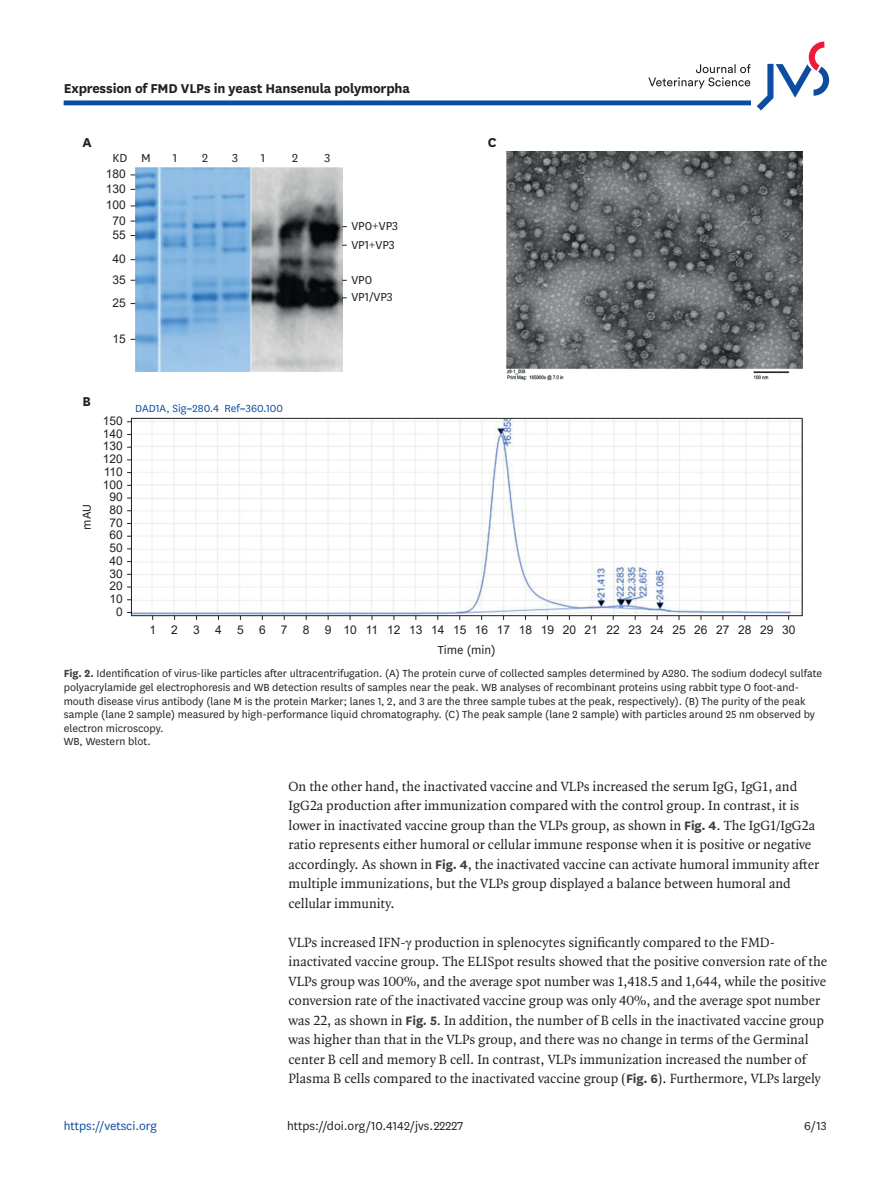
<style>
.page{position:relative;width:893px;height:1191px;background:#fff}
.page>*{position:absolute;margin:0;border:0;box-sizing:border-box;transform-origin:0 0}
.alt-title-type{font:700 15px "National";letter-spacing:-.01em;color:#231f20}
.body_p{font:14.25px/19.5px "Quadraat OT";color:#231f20}
.doi_running_footer{font:13.5px/18.6px "National";color:#231f20}
.t1{font:13.5px "National";color:#0d4da1}
.fig_caption{font:12px/13.5px "National";color:#231f20}
.t2{font:12px/12.8px "Arial";color:#231f20}
.t3{font:12px "National";color:#0d4da1}
.s1{font-weight:700;color:#3e3e3f}
.s2{font-family:"National";font-weight:700;color:#3e3e3f}
.s3{font-family:"Times New Roman"}
</style>
<div class="page">
<hr style="left:64px;top:101px;width:687px;height:4px;background:#0d4da1">
<svg style="left:757px;top:42px;width:72px;height:68px"></svg>
<svg style="left:648px;top:64px;width:102px;height:25px"></svg>
<img style="left:132px;top:419px;width:670px;height:196px">
<hr style="left:131px;top:418px;width:1px;height:197px;background:#231f20">
<hr style="left:802px;top:418px;width:1px;height:197px;background:#231f20">
<hr style="left:131px;top:615px;width:671px;height:1px;background:#231f20">
<hr style="left:131px;top:418px;width:671px;height:1px;background:#231f20">
<img style="left:135px;top:167px;width:207px;height:205px">
<img style="left:507px;top:152px;width:295px;height:229px">
<p class="alt-title-type" style="left:64px;top:77px;width:348px">Expression of FMD VLPs in yeast Hansenula polymorpha</p>
<p class="alt-title-type" style="left:83px;top:131px;width:11px">A</p>
<p class="alt-title-type" style="left:488px;top:131px;width:10px">C</p>
<p class="doi_running_footer" style="left:113px;top:148px;width:40px">KD M</p>
<p class="doi_running_footer" style="left:173px;top:148px;width:6px">1</p>
<p class="doi_running_footer" style="left:202px;top:148px;width:7px">2</p>
<p class="doi_running_footer" style="left:232px;top:148px;width:7px">3</p>
<p class="doi_running_footer" style="left:261px;top:148px;width:6px">1</p>
<p class="doi_running_footer" style="left:292px;top:148px;width:7px">2</p>
<p class="doi_running_footer" style="left:325px;top:148px;width:7px">3</p>
<p class="t2" style="left:106px;top:167px;width:22px;line-height:14.4px">180<br>130</p>
<p class="t2" style="left:106px;top:198px;width:22px;line-height:14.9px;text-align:center">100<br>70<br>55</p>
<p class="t2" style="left:113px;top:248px;width:15px;line-height:20.5px">40<br>35</p>
<p class="t2" style="left:113px;top:296px;width:15px">25</p>
<p class="t2" style="left:113px;top:332px;width:15px">15</p>
<p class="doi_running_footer" style="left:351px;top:216px;width:48px">VP0+VP3<br>VP1+VP3</p>
<p class="doi_running_footer" style="left:351px;top:270px;width:43px;line-height:17.5px">VP0<br>VP1/VP3</p>
<p class="alt-title-type" style="left:83px;top:391px;width:10px">B</p>
<p class="doi_running_footer" style="left:77px;top:530px;width:27px;rotate:-90deg">mAU</p>
<p class="t2" style="left:103px;top:414px;width:22px;text-align:right">150<br>140<br>130<br>120<br>110<br>100<br>90<br>80<br>70<br>60<br>50<br>40<br>30<br>20<br>10<br>0</p>
<p class="t3" style="left:135px;top:401px;width:150px">DAD1A, Sig=280.4 Ref=360.100</p>
<p class="t2" style="left:149px;top:623px;width:8px">1</p>
<p class="t2" style="left:171px;top:623px;width:8px">2</p>
<p class="t2" style="left:193px;top:623px;width:8px">3</p>
<p class="t2" style="left:215px;top:623px;width:8px">4</p>
<p class="t2" style="left:237px;top:623px;width:8px">5</p>
<p class="t2" style="left:259px;top:623px;width:8px">6</p>
<p class="t2" style="left:281px;top:623px;width:8px">7</p>
<p class="t2" style="left:303px;top:623px;width:8px">8</p>
<p class="t2" style="left:325px;top:623px;width:472px">9 10 11 12 13 14 15 16 17 18 19 20 21 22 23 24 25 26 27 28 29 30</p>
<p class="doi_running_footer" style="left:438px;top:640px;width:59px">Time (min)</p>
<p class="fig_caption" style="left:64px;top:666px;width:760px"><span class="s1">Fig. 2.</span> Identification of virus-like particles after ultracentrifugation. (A) The protein curve of collected samples determined by A280. The sodium dodecyl sulfate polyacrylamide gel electrophoresis and WB detection results of samples near the peak. WB analyses of recombinant proteins using rabbit type O foot-and&shy;mouth disease virus antibody (lane M is the protein Marker; lanes 1, 2, and 3 are the three sample tubes at the peak, respectively). (B) The purity of the peak sample (lane 2 sample) measured by high-performance liquid chromatography. (C) The peak sample (lane 2 sample) with particles around 25 nm observed by electron microscopy.<br>WB, Western blot.</p>
<p class="body_p" style="left:289px;top:776px;width:532px">On the other hand, the inactivated vaccine and VLPs increased the serum IgG, IgG1, and IgG2a production after immunization compared with the control group. In contrast, it is lower in inactivated vaccine group than the VLPs group, as shown in <span class="s2">Fig. 4</span>. The IgG1/IgG2a ratio represents either humoral or cellular immune response when it is positive or negative accordingly. As shown in <span class="s2">Fig. 4</span>, the inactivated vaccine can activate humoral immunity after multiple immunizations, but the VLPs group displayed a balance between humoral and cellular immunity.</p>
<p class="body_p" style="left:289px;top:932px;width:540px">VLPs increased IFN-<span class="s3">γ</span> production in splenocytes significantly compared to the FMD&shy;inactivated vaccine group. The ELISpot results showed that the positive conversion rate of the VLPs group was 100%, and the average spot number was 1,418.5 and 1,644, while the positive conversion rate of the inactivated vaccine group was only 40%, and the average spot number was 22, as shown in <span class="s2">Fig. 5</span>. In addition, the number of B cells in the inactivated vaccine group was higher than that in the VLPs group, and there was no change in terms of the Germinal center B cell and memory B cell. In contrast, VLPs immunization increased the number of Plasma B cells compared to the inactivated vaccine group (<span class="s2">Fig. 6</span>). Furthermore, VLPs largely</p>
<p class="doi_running_footer" style="left:804px;top:1115px;width:24px">6/13</p>
<p class="t1" style="left:64px;top:1116px;width:95px">https://vetsci.org</p>
<p class="doi_running_footer" style="left:287px;top:1115px;width:178px">https://doi.org/10.4142/jvs.22227</p>
</div>
